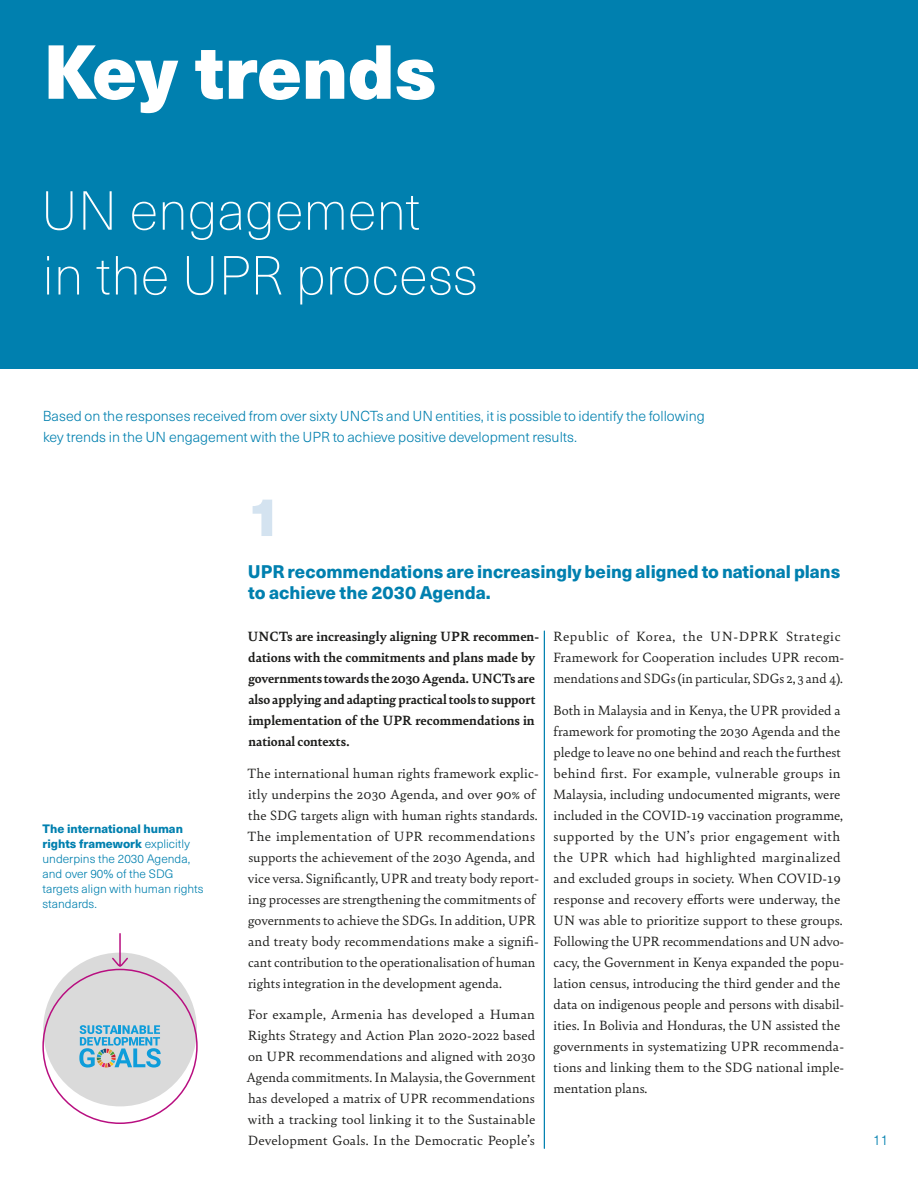
<style>
.page{position:relative;width:918px;height:1188px;background:#fff}
.page>*{position:absolute;margin:0;border:0;box-sizing:border-box;transform-origin:0 0}
.t1{font:900 75px "Neue Haas Unica W1 G";color:#fff}
.t2{font:100 54px/64.8px "Neue Haas Unica W1 G";color:#fff}
.t3{font:900 54px "Neue Haas Unica W1 G";color:#d4e3f0}
.t4{font:800 18px/21px "Neue Haas Unica W1 G";color:#0080af}
.t5{font:14.25px/21px "Bely";color:#1d1d1b}
.t6{font:700 14.25px/21px "Bely";letter-spacing:.005em;color:#1d1d1b}
.t7{font:300 14.25px/21px "Neue Haas Unica W1 G";color:#0080af}
.t8{font:300 12px/15px "Neue Haas Unica W1 G";color:#0080af}
.s1{font-weight:800}
</style>
<div class="page">
<div style="left:0;top:0;width:918px;height:368px;background:#0080af"></div>
<hr style="left:544px;top:631px;width:1px;height:518px;background:#0080af">
<div style="left:43px;top:953px;width:154px;height:153px;background:#dadada;border-radius:50%"></div>
<svg style="left:79px;top:1025px;width:82px;height:43px"></svg>
<svg style="left:112px;top:933px;width:16px;height:34px"></svg>
<h1 class="t1" style="left:43px;top:13px;width:395px">Key trends</h1>
<h2 class="t2" style="left:41px;top:176px;width:438px">UN engagement<br>in the UPR process</h2>
<p class="t7" style="left:43px;top:404px;width:663px">Based on the responses received from over sixty UNCTs and UN entities, it is possible to identify the following key trends in the UN engagement with the UPR to achieve positive development results.</p>
<h2 class="t3" style="left:248px;top:474px;width:36px">1</h2>
<p class="t8" style="left:43px;top:820px;width:163px"><span class="s1">The international human rights framework</span> explicitly underpins the 2030 Agenda, and over 90% of the SDG targets align with human rights standards.</p>
<p class="t4" style="left:248px;top:560px;width:594px">UPR recommendations are increasingly being aligned to national plans to achieve the 2030 Agenda.</p>
<p class="t6" style="left:248px;top:625px;width:293px">UNCTs are increasingly aligning UPR recommen&shy;dations with the commitments and plans made by governments towards the 2030 Agenda. UNCTs are also applying and adapting practical tools to support implementation of the UPR recommendations in national contexts.</p>
<p class="t5" style="left:247px;top:762px;width:293px">The international human rights framework explic&shy;itly underpins the 2030 Agenda, and over 90% of the SDG targets align with human rights standards.<br>The implementation of UPR recommendations supports the achievement of the 2030 Agenda, and vice versa. Significantly, UPR and treaty body report&shy;ing processes are strengthening the commitments of governments to achieve the SDGs. In addition, UPR and treaty body recommendations make a signifi&shy;cant contribution to the operationalisation of human rights integration in the development agenda.</p>
<p class="t5" style="left:246px;top:1003px;width:291px;text-align:justify">For example, Armenia has developed a Human Rights Strategy and Action Plan 2020-2022 based on UPR recommendations and aligned with 2030<br>Agenda commitments. In Malaysia, the Government has developed a matrix of UPR recommendations with a tracking tool linking it to the Sustainable Development Goals. In the Democratic People’s</p>
<p class="t5" style="left:553px;top:625px;width:293px">Republic of Korea, the UN-DPRK Strategic<br>Framework for Cooperation includes UPR recom&shy;mendations and SDGs (in particular, SDGs 2, 3 and 4).</p>
<p class="t5" style="left:553px;top:699px;width:293px">Both in Malaysia and in Kenya, the UPR provided a framework for promoting the 2030 Agenda and the pledge to leave no one behind and reach the furthest behind first. For example, vulnerable groups in Malaysia, including undocumented migrants, were included in the COVID-19 vaccination programme, supported by the UN’s prior engagement with the UPR which had highlighted marginalized and excluded groups in society. When COVID-19 response and recovery efforts were underway, the UN was able to prioritize support to these groups.<br>Following the UPR recommendations and UN advo&shy;cacy, the Government in Kenya expanded the popu&shy;lation census, introducing the third gender and the data on indigenous people and persons with disabil&shy;ities. In Bolivia and Honduras, the UN assisted the governments in systematizing UPR recommenda&shy;tions and linking them to the SDG national imple&shy;mentation plans.</p>
<p class="t7" style="left:873px;top:1129px;width:17px">11</p>
</div>
